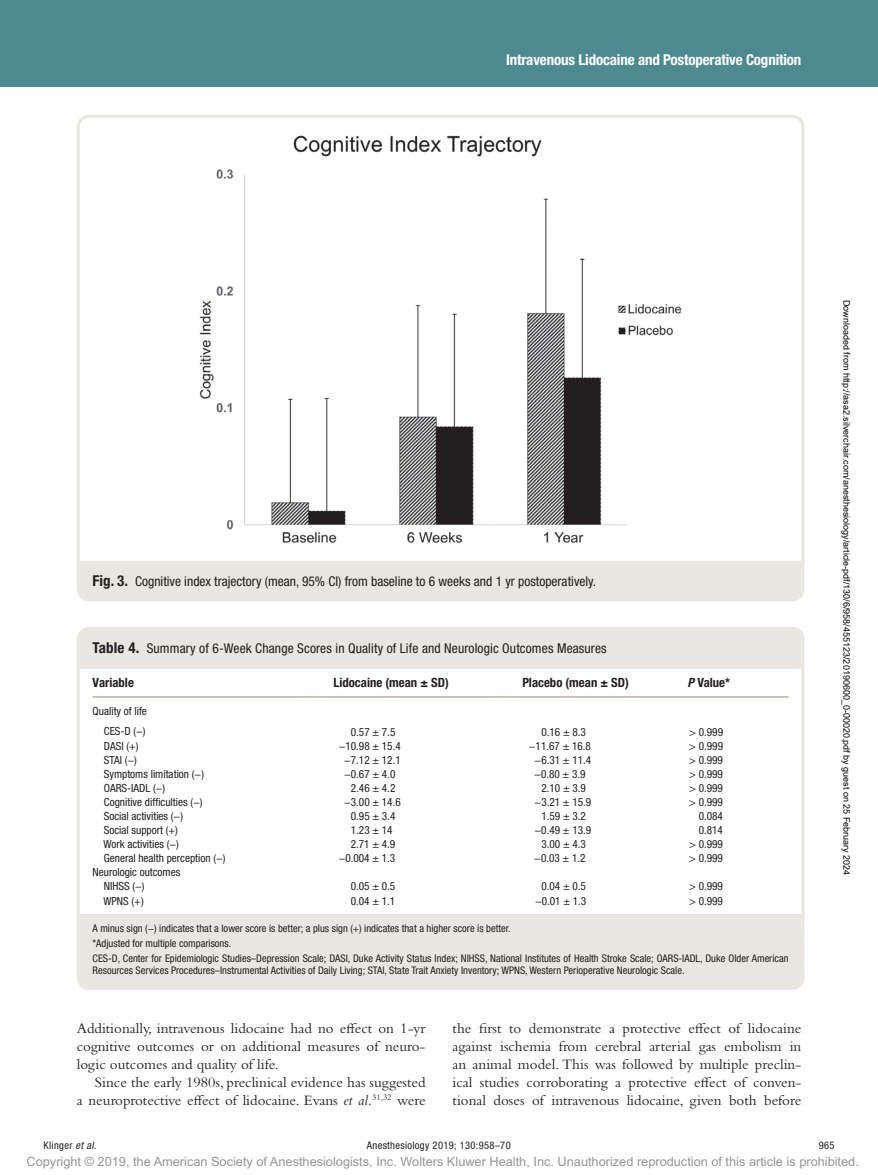
<style>
.page{position:relative;width:878px;height:1175px;background:#fff}
.page>*{position:absolute;margin:0;border:0;box-sizing:border-box;transform-origin:0 0}
.t1{font:15px/18px "Bembo Std";color:#231f20;text-align:justify}
.t2{font:700 condensed 15px "Helvetica Neue LT Std";letter-spacing:-.01em;color:#fff}
.t3{font:condensed 13.5px "Helvetica Neue LT Std";color:#231f20}
.t4{font:12.75px "Arial MT Std";color:#939598}
.t5{font:700 condensed 12.75px "Helvetica Neue LT Std";color:#231f20}
.t6{font:condensed 11.25px/20.1px "Helvetica Neue LT Std";color:#231f20;text-align:right}
.t7{font:condensed 10.5px/15px "Helvetica Neue LT Std";color:#231f20}
.t8{font:condensed 10.5px "Helvetica Neue LT Std";letter-spacing:.03em;color:#231f20}
.t9{font:9px "Arial";color:#000}
.s1{font-weight:700;font-size:15px}
.s2{font-style:italic}
</style>
<div class="page">
<div style="left:0;top:0;width:878px;height:86px;background:#4d8a90"></div>
<img style="left:199px;top:135px;width:483px;height:409px">
<div style="left:80px;top:561px;width:721px;height:37px;background:#e9e6df"></div>
<div style="left:77px;top:115px;width:727px;height:486px;border:3px solid #e9e6df;border-radius:11px"></div>
<hr style="left:309px;top:696px;width:189px;height:1px;background:#9f967d">
<hr style="left:93px;top:696px;width:216px;height:1px;background:#9f967d">
<hr style="left:498px;top:696px;width:180px;height:1px;background:#9f967d">
<hr style="left:678px;top:696px;width:110px;height:1px;background:#9f967d">
<div style="left:80px;top:630px;width:721px;height:38px;background:#e9e6df"></div>
<div style="left:80px;top:914px;width:721px;height:43px;background:#e9e6df"></div>
<div style="left:80px;top:950px;width:721px;height:37px;background:#e9e6df"></div>
<div style="left:77px;top:627px;width:727px;height:363px;border:3px solid #e9e6df;border-radius:11px"></div>
<h1 class="t2" style="left:506px;top:51px;width:297px">Intravenous Lidocaine and Postoperative Cognition</h1>
<p class="t3" style="left:93px;top:573px;width:505px"><span class="s1">Fig. 3.</span> Cognitive index trajectory (mean, 95% CI) from baseline to 6 weeks and 1 yr postoperatively.</p>
<p class="t3" style="left:93px;top:640px;width:515px"><span class="s1">Table 4.</span> Summary of 6-Week Change Scores in Quality of Life and Neurologic Outcomes Measures</p>
<p class="t5" style="left:93px;top:675px;width:43px">Variable</p>
<p class="t5" style="left:333px;top:675px;width:117px">Lidocaine (mean ± SD)</p>
<p class="t5" style="left:522px;top:675px;width:108px">Placebo (mean ± SD)</p>
<p class="t5" style="left:687px;top:675px;width:44px"><span class="s2">P</span> Value*</p>
<p class="t6" style="left:93px;top:701px;width:56px">Quality of life<br>CES-D (−)</p>
<p class="t6" style="left:351px;top:722px;width:46px">0.57 ± 7.5</p>
<p class="t6" style="left:541px;top:722px;width:46px">0.16 ± 8.3</p>
<p class="t6" style="left:689px;top:722px;width:35px">&gt; 0.999</p>
<p class="t6" style="left:104px;top:736px;width:36px">DASI (+)</p>
<p class="t6" style="left:339px;top:736px;width:64px">−10.98 ± 15.4</p>
<p class="t6" style="left:529px;top:736px;width:64px">−11.67 ± 16.8</p>
<p class="t6" style="left:689px;top:736px;width:35px">&gt; 0.999</p>
<p class="t6" style="left:104px;top:750px;width:35px">STAI (−)</p>
<p class="t6" style="left:344px;top:750px;width:58px">−7.12 ± 12.1</p>
<p class="t6" style="left:534px;top:750px;width:58px">−6.31 ± 11.4</p>
<p class="t6" style="left:689px;top:750px;width:35px">&gt; 0.999</p>
<p class="t6" style="left:104px;top:764px;width:102px">Symptoms limitation (−)</p>
<p class="t6" style="left:344px;top:764px;width:53px">−0.67 ± 4.0</p>
<p class="t6" style="left:534px;top:764px;width:53px">−0.80 ± 3.9</p>
<p class="t6" style="left:689px;top:764px;width:35px">&gt; 0.999</p>
<p class="t6" style="left:104px;top:778px;width:63px">OARS-IADL (−)</p>
<p class="t6" style="left:351px;top:778px;width:46px">2.46 ± 4.2</p>
<p class="t6" style="left:541px;top:778px;width:46px">2.10 ± 3.9</p>
<p class="t6" style="left:689px;top:778px;width:35px">&gt; 0.999</p>
<p class="t6" style="left:104px;top:792px;width:100px">Cognitive difficulties (−)</p>
<p class="t6" style="left:344px;top:792px;width:58px">−3.00 ± 14.6</p>
<p class="t6" style="left:534px;top:792px;width:58px">−3.21 ± 15.9</p>
<p class="t6" style="left:689px;top:792px;width:35px">&gt; 0.999</p>
<p class="t6" style="left:104px;top:806px;width:81px">Social activities (−)</p>
<p class="t6" style="left:351px;top:806px;width:46px">0.95 ± 3.4</p>
<p class="t6" style="left:541px;top:806px;width:46px">1.59 ± 3.2</p>
<p class="t6" style="left:698px;top:806px;width:26px">0.084</p>
<p class="t6" style="left:104px;top:820px;width:76px">Social support (+)</p>
<p class="t6" style="left:351px;top:820px;width:43px">1.23 ± 14</p>
<p class="t6" style="left:534px;top:820px;width:58px">−0.49 ± 13.9</p>
<p class="t6" style="left:698px;top:820px;width:26px">0.814</p>
<p class="t6" style="left:103px;top:834px;width:77px">Work activities (−)</p>
<p class="t6" style="left:351px;top:834px;width:46px">2.71 ± 4.9</p>
<p class="t6" style="left:541px;top:834px;width:46px">3.00 ± 4.3</p>
<p class="t6" style="left:689px;top:834px;width:35px">&gt; 0.999</p>
<p class="t6" style="left:104px;top:848px;width:123px">General health perception (−)</p>
<p class="t6" style="left:338px;top:848px;width:58px">−0.004 ± 1.3</p>
<p class="t6" style="left:534px;top:848px;width:53px">−0.03 ± 1.2</p>
<p class="t6" style="left:689px;top:848px;width:35px">&gt; 0.999</p>
<p class="t6" style="left:93px;top:865px;width:89px;line-height:14.1px;text-align:left">Neurologic outcomes<br>N IHSS (−)</p>
<p class="t6" style="left:351px;top:876px;width:46px">0.05 ± 0.5</p>
<p class="t6" style="left:541px;top:876px;width:46px">0.04 ± 0.5</p>
<p class="t6" style="left:689px;top:876px;width:35px">&gt; 0.999</p>
<p class="t6" style="left:103px;top:890px;width:42px">WPNS (+)</p>
<p class="t6" style="left:351px;top:890px;width:46px">0.04 ± 1.1</p>
<p class="t6" style="left:535px;top:890px;width:53px">−0.01 ± 1.3</p>
<p class="t6" style="left:689px;top:890px;width:35px">&gt; 0.999</p>
<p class="t7" style="left:93px;top:921px;width:697px">A minus sign (−) indicates that a lower score is better; a plus sign (+) indicates that a higher score is better.<br>*Adjusted for multiple comparisons.<br>CES-D, Center for Epidemiologic Studies–Depression Scale; DASI, Duke Activity Status Index; NIHSS, National Institutes of Health Stroke Scale; OARS-IADL, Duke Older American</p>
<p class="t7" style="left:93px;top:963px;width:593px">Resources Services Procedures–Instrumental Activities of Daily Living; STAI, State Trait Anxiety Inventory; WPNS, Western Perioperative Neurologic Scale.</p>
<h1 class="t1" style="left:77px;top:1019px;width:350px">Additionally, intravenous lidocaine had no effect on 1-yr cognitive outcomes or on additional measures of neuro&shy;logic outcomes and quality of life.</h1>
<h1 class="t1" style="left:77px;top:1073px;width:350px;text-align:right">Since the early 1980s, preclinical evidence has suggested<br>a neuroprotective effect of lidocaine. Evans <span class="s2">et al.</span><sup>31,32</sup> were</h1>
<p class="t1" style="left:452px;top:1019px;width:350px">the first to demonstrate a protective effect of lidocaine against ischemia from cerebral arterial gas embolism in an animal model. This was followed by multiple preclin&shy;ical studies corroborating a protective effect of conven&shy;tional doses of intravenous lidocaine, given both before</p>
<p class="t9" style="left:850px;top:300px;width:577px;rotate:90deg">Downloaded from http://asa2.silverchair.com/anesthesiology/article-pdf/130/6/958/455123/20190600_0-00020.pdf by guest on 25 February 2024</p>
<p class="t7" style="left:44px;top:1138px;width:54px">Klinger <span class="s2">et al.</span></p>
<p class="t8" style="left:367px;top:1139px;width:145px">Anesthesiology 2019; 130:958–70</p>
<p class="t7" style="left:818px;top:1138px;width:17px">965</p>
<p class="t4" style="left:27px;top:1154px;width:833px">Copyright © 2019, the American Society of Anesthesiologists, Inc. Wolters Kluwer Health, Inc. Unauthorized reproduction of this article is prohibited.</p>
</div>
